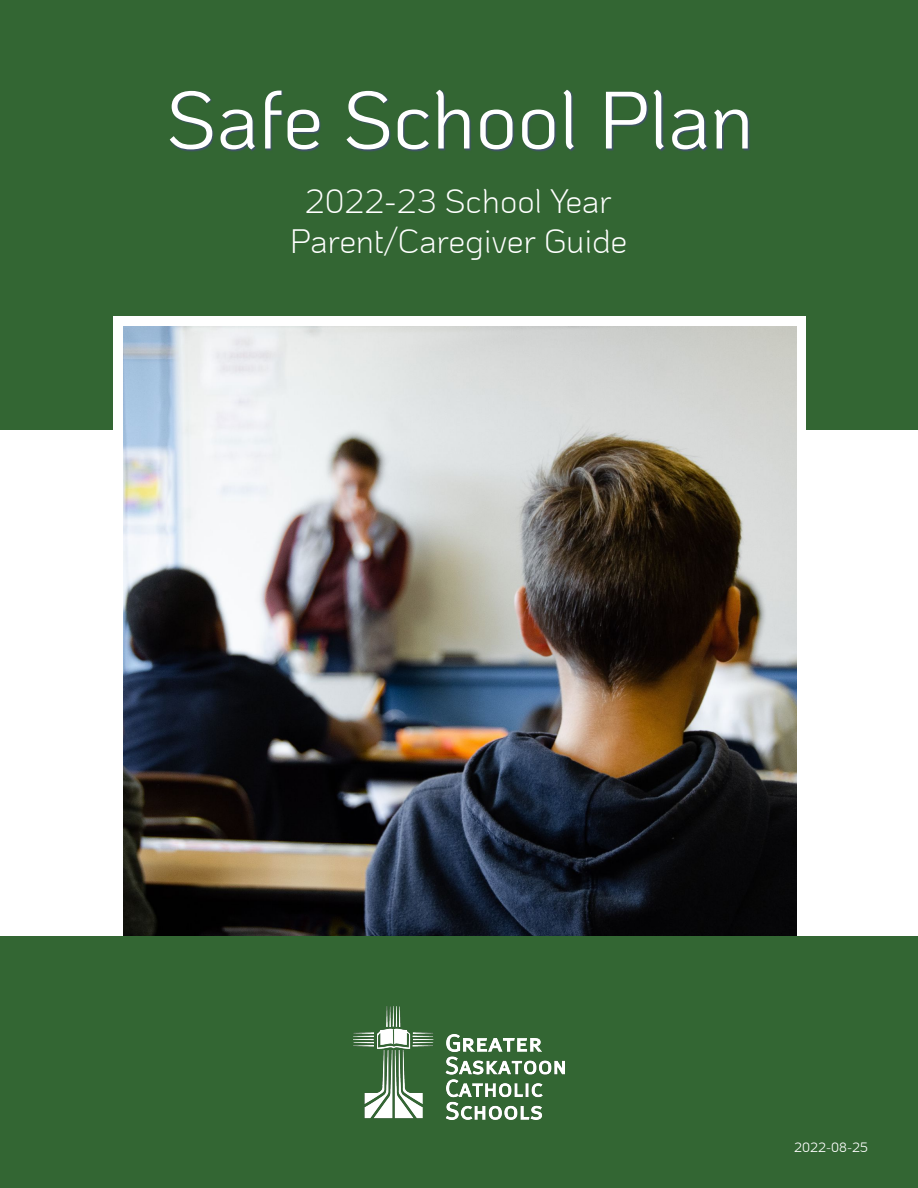
<style>
.page{position:relative;width:918px;height:1188px;background:#fff}
.page>*{position:absolute;margin:0;border:0;box-sizing:border-box;transform-origin:0 0}
.t1{font:81px "Ko Ho";letter-spacing:-.005em;color:#fff}
.t2{font:300 33.75px/40.5px "Ko Ho";letter-spacing:-.005em;color:#fff;text-align:center}
.t3{font:13.5px "Ko Ho";color:#fff}
</style>
<div class="page">
<div style="left:0;top:0;width:918px;height:430px;background:#363"></div>
<div style="left:113px;top:316px;width:693px;height:255px;background:#fff"></div>
<img style="left:124px;top:326px;width:673px;height:610px">
<svg style="left:171px;top:90px;width:579px;height:62px"></svg>
<div style="left:0;top:936px;width:918px;height:252px;background:#363"></div>
<img style="left:354px;top:1007px;width:210px;height:112px">
<h1 class="t1" style="left:166px;top:84px;width:589px">Safe School Plan</h1>
<p class="t2" style="left:290px;top:182px;width:339px">2022-23 School Year<br>Parent/Caregiver Guide</p>
<p class="t3" style="left:794px;top:1141px;width:76px">2022-08-25</p>
</div>
